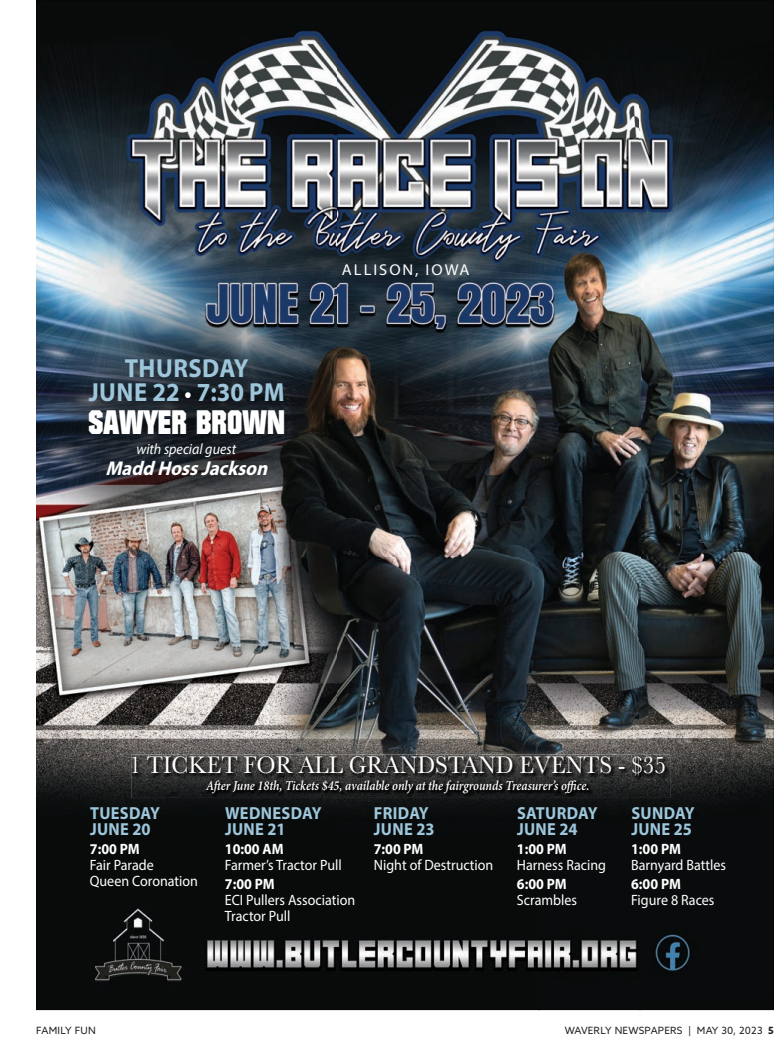
<style>
.page{position:relative;width:774px;height:1044px;background:#fff}
.page>*{position:absolute;margin:0;border:0;box-sizing:border-box;transform-origin:0 0}
.t1{font:900 33.7px "Facet";color:#fff;scale:.94 1}
.t2{font:700 26.2px/23.7px "Myriad Pro";letter-spacing:.02em;color:#9ec6db;text-align:center;scale:.94 1}
.t3{font:24.9px "Baskerville";color:#fff;scale:.94 1}
.t4{font:italic 700 20px "Myriad Pro";color:#fff;scale:.94 1}
.t5{font:700 17.5px/16.2px "Myriad Pro";letter-spacing:.02em;color:#9ec6db;scale:.94 1}
.t6{font:15.7px "Myriad Pro";letter-spacing:.12em;color:#fff;scale:1.04 1}
.t7{font:15px/16.2px "Myriad Pro";color:#fff;scale:.94 1}
.t8{font:700 15px "Myriad Pro";color:#fff;scale:.94 1}
.t9{font:italic 15px "Myriad Pro";color:#fff;scale:.94 1}
.t10{font:italic 600 13.7px "Minion Pro";letter-spacing:-.005em;color:#fff;scale:.88 1}
.t11{font:10px "Azo Sans";letter-spacing:.025em;color:#231f20}
.s1{font-size:22.4px;color:#fff}
.s2{font-weight:700}
</style>
<div class="page">
<img style="left:36px;top:0;width:738px;height:1010px">
<img style="left:131px;top:754px;width:539px;height:44px">
<h2 class="t2" style="left:89px;top:356px;width:210px">THURSDAY<br>JUNE 22 <span class="s1">•</span> 7:30 PM</h2>
<h1 class="t1" style="left:88px;top:402px;width:211px">SAWYER BROWN</h1>
<p class="t9" style="left:136px;top:440px;width:108px">with special guest</p>
<h3 class="t4" style="left:105px;top:457px;width:177px">Madd Hoss Jackson</h3>
<p class="t6" style="left:342px;top:263px;width:124px">ALLISON, IOWA</p>
<h3 class="t3" style="left:129px;top:750px;width:573px">1 TICKET FOR ALL GRANDSTAND EVENTS - $35</h3>
<p class="t10" style="left:206px;top:780px;width:437px">After June 18th, Tickets $45, available only at the fairgrounds Treasurer’s office.</p>
<p class="t5" style="left:90px;top:805px;width:76px">TUESDAY<br>JUNE 20</p>
<p class="t8" style="left:90px;top:840px;width:54px">7:00 PM</p>
<p class="t7" style="left:90px;top:858px;width:117px">Fair Parade<br>Queen Coronation</p>
<p class="t5" style="left:225px;top:805px;width:104px">WEDNESDAY<br>JUNE 21</p>
<p class="t8" style="left:225px;top:840px;width:64px">10:00 AM</p>
<p class="t7" style="left:225px;top:858px;width:126px">Farmer’s Tractor Pull</p>
<p class="t8" style="left:225px;top:875px;width:54px">7:00 PM</p>
<p class="t7" style="left:225px;top:893px;width:140px">ECI Pullers Association<br>Tractor Pull</p>
<p class="t5" style="left:374px;top:805px;width:66px">FRIDAY<br>JUNE 23</p>
<p class="t8" style="left:374px;top:840px;width:54px">7:00 PM</p>
<p class="t7" style="left:374px;top:858px;width:129px">Night of Destruction</p>
<p class="t5" style="left:517px;top:805px;width:87px">SATURDAY<br>JUNE 24</p>
<p class="t8" style="left:517px;top:840px;width:54px">1:00 PM</p>
<p class="t7" style="left:517px;top:858px;width:96px">Harness Racing</p>
<p class="t8" style="left:517px;top:875px;width:54px">6:00 PM</p>
<p class="t7" style="left:517px;top:893px;width:66px">Scrambles</p>
<p class="t5" style="left:631px;top:805px;width:69px">SUNDAY<br>JUNE 25</p>
<p class="t8" style="left:631px;top:840px;width:54px">1:00 PM</p>
<p class="t7" style="left:631px;top:858px;width:103px">Barnyard Battles</p>
<p class="t8" style="left:631px;top:875px;width:54px">6:00 PM</p>
<p class="t7" style="left:631px;top:893px;width:90px">Figure 8 Races</p>
<p class="t11" style="left:36px;top:1024px;width:61px">FAMILY FUN</p>
<p class="t11" style="left:565px;top:1024px;width:211px">WAVERLY NEWSPAPERS | MAY 30, 2023 <span class="s2">5</span></p>
</div>
